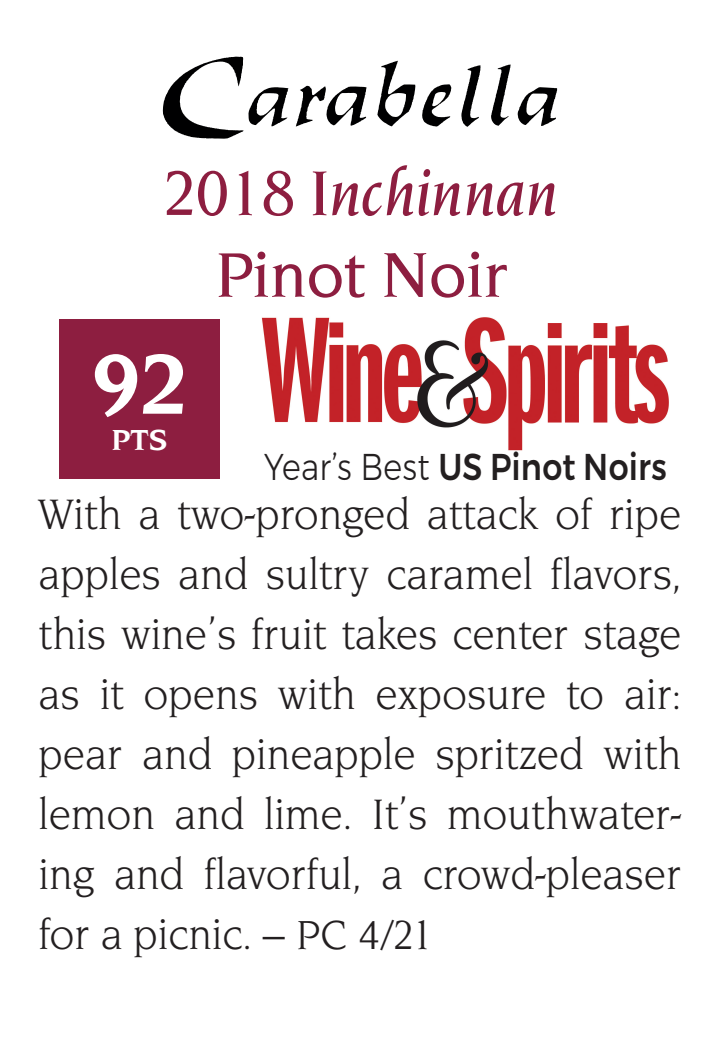
<style>
.page{position:relative;width:720px;height:1058px;background:#fff}
.page>*{position:absolute;margin:0;border:0;box-sizing:border-box;transform-origin:0 0}
.t1{font:700 88.8px "Novarese IT Cby BT";color:#fff}
.t2{font:500 68px/81.6px "Novarese";letter-spacing:-.015em;color:#8d1e40;text-align:center}
.t3{font:44px/60px "Novarese ITC";color:#231f20;text-align:justify}
.t4{font:500 37.2px "Montserrat";letter-spacing:.005em;color:#231f20;scale:.85 1}
.t5{font:700 30.4px "Novarese IT Cby BT";color:#fff}
.s1{font-style:italic}
.s2{font-weight:300}
.s3{font-family:"Novarese"}
</style>
<div class="page">
<svg style="left:491px;top:65px;width:19px;height:61px"></svg>
<svg style="left:461px;top:65px;width:19px;height:62px"></svg>
<svg style="left:422px;top:84px;width:29px;height:43px"></svg>
<svg style="left:295px;top:86px;width:71px;height:41px"></svg>
<svg style="left:377px;top:61px;width:38px;height:65px"></svg>
<svg style="left:162px;top:56px;width:126px;height:83px"></svg>
<svg style="left:517px;top:87px;width:39px;height:39px"></svg>
<div style="left:60px;top:319px;width:160px;height:160px;background:#8d1e40"></div>
<img style="left:261px;top:317px;width:408px;height:134px">
<h2 class="t2" style="left:162px;top:151px;width:397px">2018 <span class="s1">Inchinnan<br></span>Pinot Noir</h2>
<h1 class="t1" style="left:90px;top:329px;width:101px">92</h1>
<p class="t5" style="left:112px;top:421px;width:57px">PTS</p>
<p class="t4" style="left:264px;top:438px;width:475px"><span class="s2">Year’s Best</span> US Pinot Noirs</p>
<p class="t3" style="left:39px;top:485px;width:644px">With a two-pronged attack of ripe apples and sultry caramel flavors, this wine’s fruit takes center stage as it opens with exposure to air: pear and pineapple spritzed with lemon and lime. It’s mouthwater&shy;ing and flavorful, a crowd-pleaser for a picnic. <span class="s3">– PC 4/21</span></p>
</div>
